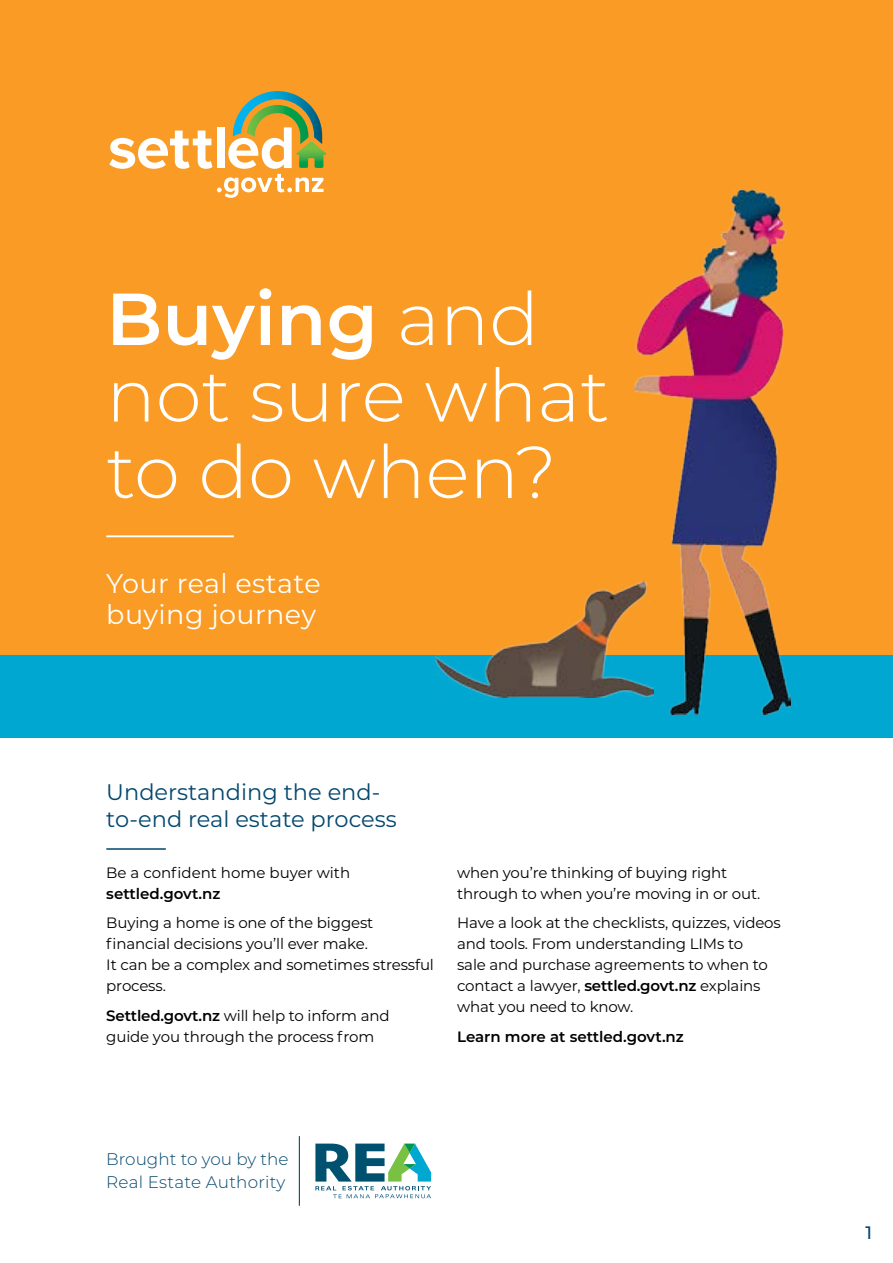
<style>
.page{position:relative;width:893px;height:1263px;background:#fff}
.page>*{position:absolute;margin:0;border:0;box-sizing:border-box;transform-origin:0 0}
.t1{font:300 73.5px/76.5px "Montserrat";color:#fff}
.t2{font:27px/30.8px "Montserrat";letter-spacing:.015em;color:#fff}
.t3{font:22.5px/27px "Montserrat";color:#03476e}
.t4{font:500 18px "Montserrat";color:#03476e}
.t5{font:300 16.8px/22.8px "Montserrat";letter-spacing:.005em;color:#03476e}
.t6{font:15px/21px "Montserrat";letter-spacing:-.01em;color:#000}
.t7{font:600 15px "Montserrat";color:#000}
.s1{font-weight:600}
</style>
<div class="page">
<div style="left:0;top:638px;width:893px;height:99px;background:#00a7d1"></div>
<div style="left:0;top:0;width:893px;height:655px;background:#f99b25"></div>
<img style="left:635px;top:190px;width:155px;height:524px">
<hr style="left:106px;top:535px;width:128px;height:2px;background:#fff">
<svg style="left:109px;top:91px;width:217px;height:107px"></svg>
<svg style="left:315px;top:1143px;width:116px;height:55px"></svg>
<hr style="left:299px;top:1136px;width:1px;height:70px;background:#03476e">
<hr style="left:106px;top:848px;width:60px;height:2px;background:#03476e">
<img style="left:435px;top:581px;width:218px;height:117px">
<h1 class="t1" style="left:106px;top:278px;width:505px"><span class="s1">Buying</span> and not sure what to do when?</h1>
<h2 class="t2" style="left:106px;top:567px;width:216px">Your real estate buying journey</h2>
<h3 class="t3" style="left:106px;top:778px;width:292px">Understanding the end&shy;to-end real estate process</h3>
<p class="t6" style="left:106px;top:861px;width:245px">Be a confident home buyer with</p>
<p class="t7" style="left:106px;top:883px;width:116px">settled.govt.nz</p>
<p class="t6" style="left:106px;top:912px;width:329px">Buying a home is one of the biggest financial decisions you’ll ever make.<br>It can be a complex and sometimes stressful process.</p>
<p class="t6" style="left:106px;top:1004px;width:285px"><span class="s1">Settled.govt.nz</span> will help to inform and guide you through the process from</p>
<p class="t6" style="left:457px;top:861px;width:305px">when you’re thinking of buying right through to when you’re moving in or out.</p>
<p class="t6" style="left:457px;top:912px;width:325px">Have a look at the checklists, quizzes, videos and tools. From understanding LIMs to<br>sale and purchase agreements to when to contact a lawyer, <span class="s1">settled.govt.nz</span> explains what you need to know.</p>
<p class="t7" style="left:457px;top:1026px;width:228px">Learn more at settled.govt.nz</p>
<p class="t5" style="left:106px;top:1147px;width:184px">Brought to you by the<br>Real Estate Authority</p>
<p class="t4" style="left:865px;top:1220px;width:8px">1</p>
</div>
